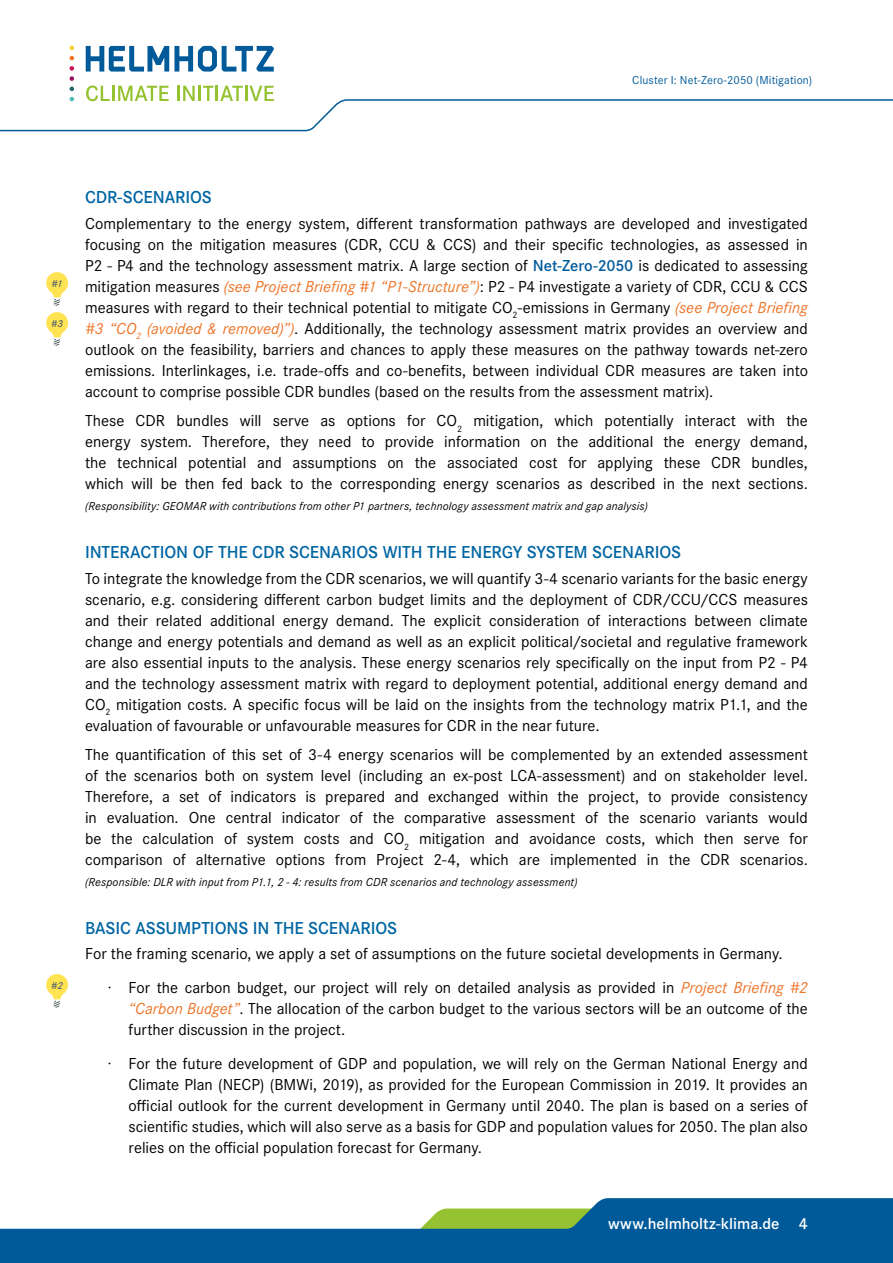
<style>
.page{position:relative;width:893px;height:1263px;background:#fff}
.page>*{position:absolute;margin:0;border:0;box-sizing:border-box;transform-origin:0 0}
.t1{font:600 18px "Corporate S";letter-spacing:-.005em;color:#0066a3}
.t2{font:16.5px/21px "Corporate S";color:#000;text-align:justify}
.t3{font:600 16.5px "Corporate S";color:#fff}
.t4{font:italic 12px "Corporate S";letter-spacing:.01em;color:#000}
.t5{font:12px "Corporate S";letter-spacing:.01em;color:#005a9a}
.t6{font:italic 600 10.35px "Corporate S";color:#58666a}
.s1{font-weight:600;color:#005a9a}
.s2{font-style:italic;color:#ee7326}
</style>
<div class="page">
<svg style="left:46px;top:272px;width:22px;height:74px"></svg>
<svg style="left:46px;top:974px;width:22px;height:34px"></svg>
<svg style="left:0;top:1198px;width:893px;height:65px;fill:#005a9a"></svg>
<svg style="left:0;top:46px;width:893px;height:86px"></svg>
<p class="t5" style="left:632px;top:72px;width:181px">Cluster I: Net-Zero-2050 (Mitigation)</p>
<p class="t6" style="left:51px;top:277px;width:13px">#1</p>
<p class="t6" style="left:51px;top:317px;width:14px">#3</p>
<p class="t6" style="left:51px;top:979px;width:13px">#2</p>
<p class="t1" style="left:85px;top:185px;width:128px">CDR-SCENARIOS</p>
<p class="t2" style="left:85px;top:212px;width:724px">Complementary to the energy system, different transformation pathways are developed and investigated focusing on the mitigation measures (CDR, CCU &amp; CCS) and their specific technologies, as assessed in P2 - P4 and the technology assessment matrix. A large section of <span class="s1">Net-Zero-2050</span> is dedicated to assessing mitigation measures <span class="s2">(see Project Briefing #1 “P1-Structure”)</span>: P2 - P4 investigate a variety of CDR, CCU &amp; CCS measures with regard to their technical potential to mitigate CO<sub>2</sub>-emissions in Germany <span class="s2">(see Project Briefing #3 “CO</span><sub>2</sub> <span class="s2">(avoided &amp; removed)”)</span>. Additionally, the technology assessment matrix provides an overview and outlook on the feasibility, barriers and chances to apply these measures on the pathway towards net-zero emissions. Interlinkages, i.e. trade-offs and co-benefits, between individual CDR measures are taken into account to comprise possible CDR bundles (based on the results from the assessment matrix).</p>
<p class="t2" style="left:85px;top:410px;width:724px">These CDR bundles will serve as options for CO<sub>2</sub> mitigation, which potentially interact with the energy system. Therefore, they need to provide information on the additional the energy demand, the technical potential and assumptions on the associated cost for applying these CDR bundles, which will be then fed back to the corresponding energy scenarios as described in the next sections.</p>
<p class="t4" style="left:85px;top:499px;width:564px">(Responsibility: GEOMAR with contributions from other P1 partners, technology assessment matrix and gap analysis)</p>
<p class="t1" style="left:85px;top:540px;width:598px">INTERACTION OF THE CDR SCENARIOS WITH THE ENERGY SYSTEM SCENARIOS</p>
<p class="t2" style="left:85px;top:567px;width:724px">To integrate the knowledge from the CDR scenarios, we will quantify 3-4 scenario variants for the basic energy scenario, e.g. considering different carbon budget limits and the deployment of CDR/CCU/CCS measures and their related additional energy demand. The explicit consideration of interactions between climate change and energy potentials and demand as well as an explicit political/societal and regulative framework are also essential inputs to the analysis. These energy scenarios rely specifically on the input from P2 - P4 and the technology assessment matrix with regard to deployment potential, additional energy demand and CO<sub>2</sub> mitigation costs. A specific focus will be laid on the insights from the technology matrix P1.1, and the evaluation of favourable or unfavourable measures for CDR in the near future.</p>
<p class="t2" style="left:85px;top:743px;width:724px">The quantification of this set of 3-4 energy scenarios will be complemented by an extended assessment of the scenarios both on system level (including an ex-post LCA-assessment) and on stakeholder level.<br>Therefore, a set of indicators is prepared and exchanged within the project, to provide consistency in evaluation. One central indicator of the comparative assessment of the scenario variants would be the calculation of system costs and CO<sub>2</sub> mitigation and avoidance costs, which then serve for comparison of alternative options from Project 2-4, which are implemented in the CDR scenarios.</p>
<p class="t4" style="left:85px;top:874px;width:494px">(Responsible: DLR with input from P1.1, 2 - 4: results from CDR scenarios and technology assessment)</p>
<p class="t1" style="left:85px;top:916px;width:314px">BASIC ASSUMPTIONS IN THE SCENARIOS</p>
<p class="t2" style="left:108px;top:936px;width:702px;line-height:33.8px;text-indent:-23px">For the framing scenario, we apply a set of assumptions on the future societal developments in Germany.<br>℅ For the carbon budget, our project will rely on detailed analysis as provided in <span class="s2">Project Briefing #2</span></p>
<p class="t2" style="left:129px;top:997px;width:681px"><span class="s2">“Carbon Budget”</span>. The allocation of the carbon budget to the various sectors will be an outcome of the further discussion in the project.</p>
<p class="t2" style="left:129px;top:1052px;width:681px;text-indent:-21px">℅ For the future development of GDP and population, we will rely on the German National Energy and Climate Plan (NECP) (BMWi, 2019), as provided for the European Commission in 2019. It provides an official outlook for the current development in Germany until 2040. The plan is based on a series of scientific studies, which will also serve as a basis for GDP and population values for 2050. The plan also relies on the official population forecast for Germany.</p>
<p class="t3" style="left:608px;top:1212px;width:201px">www.helmholtz-klima.de 4</p>
</div>
